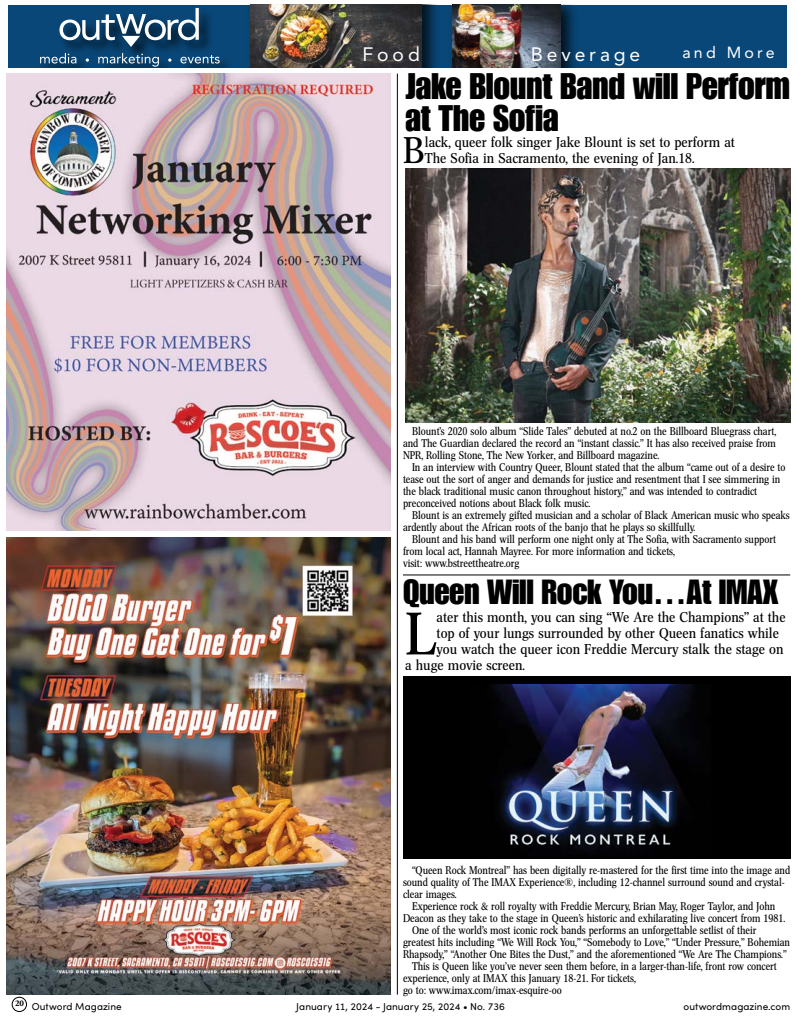
<style>
.page{position:relative;width:797px;height:1017px;background:#fff}
.page>*{position:absolute;margin:0;border:0;box-sizing:border-box;transform-origin:0 0}
.t1{font:58.9px "Concorde Nova Pro";color:#000;scale:1.07 1}
.t2{font:36.5px "Concorde Nova Pro";color:#000;scale:1.07 1}
.t3{font:36px/32px "Impact LT Std";letter-spacing:-.01em;color:#000}
.t4{font:34px "Impact LT Std";letter-spacing:-.01em;color:#000}
.t5{font:19.3px "Avenir";letter-spacing:.2em;color:#fff}
.t6{font:16px "Avenir";letter-spacing:.2em;color:#fff}
.t7{font:14px/16px "Concorde Nova Pro";color:#000;scale:1.07 1}
.t8{font:11px/12px "Concorde Nova Pro";letter-spacing:-.005em;color:#000}
.t9{font:10px "Sofia Pro";letter-spacing:.005em;color:#000}
</style>
<div class="page">
<div style="left:12px;top:997px;width:15px;height:15px;border:1px solid #000;border-radius:50%"></div>
<div style="left:8px;top:5px;width:778px;height:63px;background:#094778"></div>
<img style="left:452px;top:5px;width:109px;height:63px">
<img style="left:45px;top:7px;width:184px;height:61px">
<svg style="left:40px;top:53px;width:36px;height:11px"></svg>
<svg style="left:86px;top:58px;width:3px;height:4px"></svg>
<svg style="left:98px;top:53px;width:61px;height:14px"></svg>
<svg style="left:168px;top:58px;width:3px;height:4px"></svg>
<svg style="left:180px;top:55px;width:40px;height:9px"></svg>
<svg style="left:59px;top:8px;width:140px;height:39px"></svg>
<img style="left:250px;top:5px;width:172px;height:63px">
<img style="left:7px;top:537px;width:384px;height:458px">
<img style="left:7px;top:74px;width:384px;height:457px">
<hr style="left:397px;top:74px;width:1px;height:921px;background:#000">
<img style="left:405px;top:168px;width:385px;height:254px">
<hr style="left:403px;top:574px;width:387px;height:1px;background:#000">
<div style="left:403px;top:676px;width:387px;height:183px;background:#000"></div>
<img style="left:492px;top:685px;width:203px;height:168px">
<h3 class="t5" style="left:362px;top:43px;width:59px">Food</h3>
<h3 class="t5" style="left:530px;top:43px;width:111px">Beverage</h3>
<h3 class="t6" style="left:682px;top:43px;width:94px">and More</h3>
<h3 class="t3" style="left:405px;top:70px;width:386px">Jake Blount Band will Perform at The Sofia</h3>
<h2 class="t2" style="left:403px;top:127px;width:22px">B</h2>
<p class="t7" style="left:425px;top:135px;width:291px">lack, queer folk singer Jake Blount is set to perform at<br>The Sofia in Sacramento, the evening of Jan.18.</p>
<p class="t8" style="left:403px;top:426px;width:375px;text-align:justify;text-indent:9px">Blount’s 2020 solo album “Slide Tales” debuted at no.2 on the Billboard Bluegrass chart, and The Guardian declared the record an “instant classic.” It has also received praise from NPR, Rolling Stone, The New Yorker, and Billboard magazine.</p>
<p class="t8" style="left:403px;top:462px;width:384px;text-indent:9px">In an interview with Country Queer, Blount stated that the album “came out of a desire to tease out the sort of anger and demands for justice and resentment that I see simmering in the black traditional music canon throughout history,” and was intended to contradict preconceived notions about Black folk music.</p>
<p class="t8" style="left:403px;top:510px;width:388px;text-indent:9px">Blount is an extremely gifted musician and a scholar of Black American music who speaks ardently about the African roots of the banjo that he plays so skillfully.</p>
<p class="t8" style="left:403px;top:534px;width:374px;text-indent:9px">Blount and his band will perform one night only at The Sofia, with Sacramento support from local act, Hannah Mayree. For more information and tickets,<br>visit: www.bstreettheatre.org</p>
<h3 class="t4" style="left:403px;top:572px;width:377px">Queen Will Rock You…At IMAX</h3>
<h1 class="t1" style="left:405px;top:596px;width:31px">L</h1>
<p class="t7" style="left:436px;top:610px;width:327px">ater this month, you can sing “We Are the Champions” at the</p>
<p class="t7" style="left:436px;top:626px;width:321px">top of your lungs surrounded by other Queen fanatics while</p>
<p class="t7" style="left:436px;top:642px;width:326px">you watch the queer icon Freddie Mercury stalk the stage on</p>
<p class="t7" style="left:405px;top:658px;width:114px">a huge movie screen.</p>
<p class="t8" style="left:403px;top:864px;width:389px;text-indent:9px">“Queen Rock Montreal” has been digitally re-mastered for the first time into the image and sound quality of The IMAX Experience®, including 12-channel surround sound and crystal&shy;clear images.</p>
<p class="t8" style="left:412px;top:900px;width:365px">Experience rock &amp; roll royalty with Freddie Mercury, Brian May, Roger Taylor, and John</p>
<p class="t8" style="left:403px;top:912px;width:384px">Deacon as they take to the stage in Queen’s historic and exhilarating live concert from 1981.</p>
<p class="t8" style="left:412px;top:924px;width:346px">One of the world’s most iconic rock bands performs an unforgettable setlist of their</p>
<p class="t8" style="left:403px;top:936px;width:388px">greatest hits including “We Will Rock You,” “Somebody to Love,” “Under Pressure,” Bohemian</p>
<p class="t8" style="left:403px;top:948px;width:385px">Rhapsody,” “Another One Bites the Dust,” and the aforementioned “We Are The Champions.”</p>
<p class="t8" style="left:412px;top:960px;width:366px">This is Queen like you’ve never seen them before, in a larger-than-life, front row concert</p>
<p class="t8" style="left:403px;top:972px;width:234px">experience, only at IMAX this January 18-21. For tickets,</p>
<p class="t8" style="left:403px;top:984px;width:160px">go to: www.imax.com/imax-esquire-oo</p>
<p class="t9" style="left:15px;top:999px;width:108px"><sup>20</sup> Outword Magazine</p>
<p class="t9" style="left:296px;top:999px;width:210px">January 11, 2024 - January 25, 2024 • No. 736</p>
<p class="t9" style="left:683px;top:999px;width:108px">outwordmagazine.com</p>
</div>
